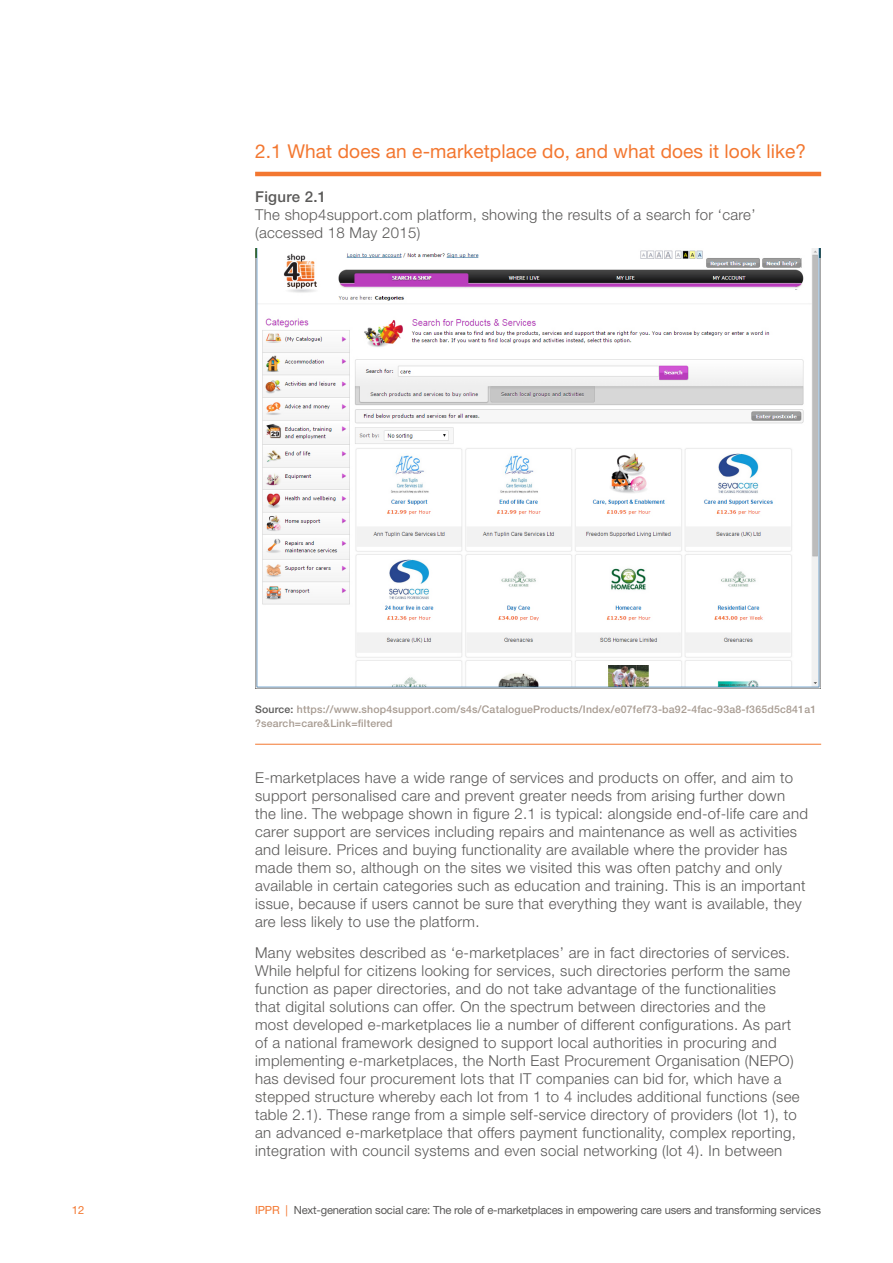
<style>
.page{position:relative;width:893px;height:1263px;background:#fff}
.page>*{position:absolute;margin:0;border:0;box-sizing:border-box;transform-origin:0 0}
.Subhead_1{font:19.2px "Helvetica Neue LT Std";letter-spacing:.005em;color:#f37730}
.Body_para{font:300 15px/18px "Helvetica Neue LT Std";letter-spacing:.02em;color:#5a5958}
.Figure_table_header{font:300 15px/18px "Helvetica Neue LT Std";letter-spacing:.02em;color:#5a5958}
.Figure_header_rule_a{font:500 15px "Helvetica Neue LT Std";letter-spacing:.02em;color:#5a5958}
.t1{font:11.25px "Helvetica Neue LT Std";letter-spacing:-.015em;color:#5a5958}
.t2{font:11.25px "Helvetica Neue LT Std";color:#f37730}
.Figure_source_note_r{font:500 10.5px/13.5px "Helvetica Neue LT Std";letter-spacing:.02em;color:#a79b91}
.s1{color:#5a5958}
.s2{color:#f37730}
</style>
<div class="page">
<hr style="left:255px;top:172px;width:566px;height:4px;background:#f37730">
<hr style="left:255px;top:744px;width:566px;height:1px;background:#f37730">
<img style="left:255px;top:248px;width:566px;height:440px">
<p class="Subhead_1" style="left:255px;top:140px;width:553px">2.1 What does an e-marketplace do, and what does it look like?</p>
<p class="Figure_header_rule_a" style="left:255px;top:187px;width:73px">Figure 2.1</p>
<p class="Figure_table_header" style="left:255px;top:205px;width:502px">The shop4support.com platform, showing the results of a search for ‘care’ (accessed 18 May 2015)</p>
<p class="Figure_source_note_r" style="left:255px;top:703px;width:563px"><span class="s1">Source:</span> https://www.shop4support.com/s4s/CatalogueProducts/Index/e07fef73-ba92-4fac-93a8-f365d5c841a1 ?search=care&amp;Link=filtered</p>
<p class="Body_para" style="left:255px;top:768px;width:554px">E-marketplaces have a wide range of services and products on offer, and aim to support personalised care and prevent greater needs from arising further down the line. The webpage shown in figure 2.1 is typical: alongside end-of-life care and carer support are services including repairs and maintenance as well as activities and leisure. Prices and buying functionality are available where the provider has made them so, although on the sites we visited this was often patchy and only available in certain categories such as education and training. This is an important issue, because if users cannot be sure that everything they want is available, they are less likely to use the platform.</p>
<p class="Body_para" style="left:255px;top:943px;width:546px">Many websites described as ‘e-marketplaces’ are in fact directories of services.<br>While helpful for citizens looking for services, such directories perform the same function as paper directories, and do not take advantage of the functionalities that digital solutions can offer. On the spectrum between directories and the most developed e-marketplaces lie a number of different configurations. As part of a national framework designed to support local authorities in procuring and implementing e-marketplaces, the North East Procurement Organisation (NEPO) has devised four procurement lots that IT companies can bid for, which have a stepped structure whereby each lot from 1 to 4 includes additional functions (see table 2.1). These range from a simple self-service directory of providers (lot 1), to an advanced e-marketplace that offers payment functionality, complex reporting, integration with council systems and even social networking (lot 4). In between</p>
<p class="t2" style="left:72px;top:1203px;width:14px">12</p>
<p class="t1" style="left:255px;top:1203px;width:567px"><span class="s2">IPPR |</span> Next-generation social care: The role of e-marketplaces in empowering care users and transforming services</p>
</div>
